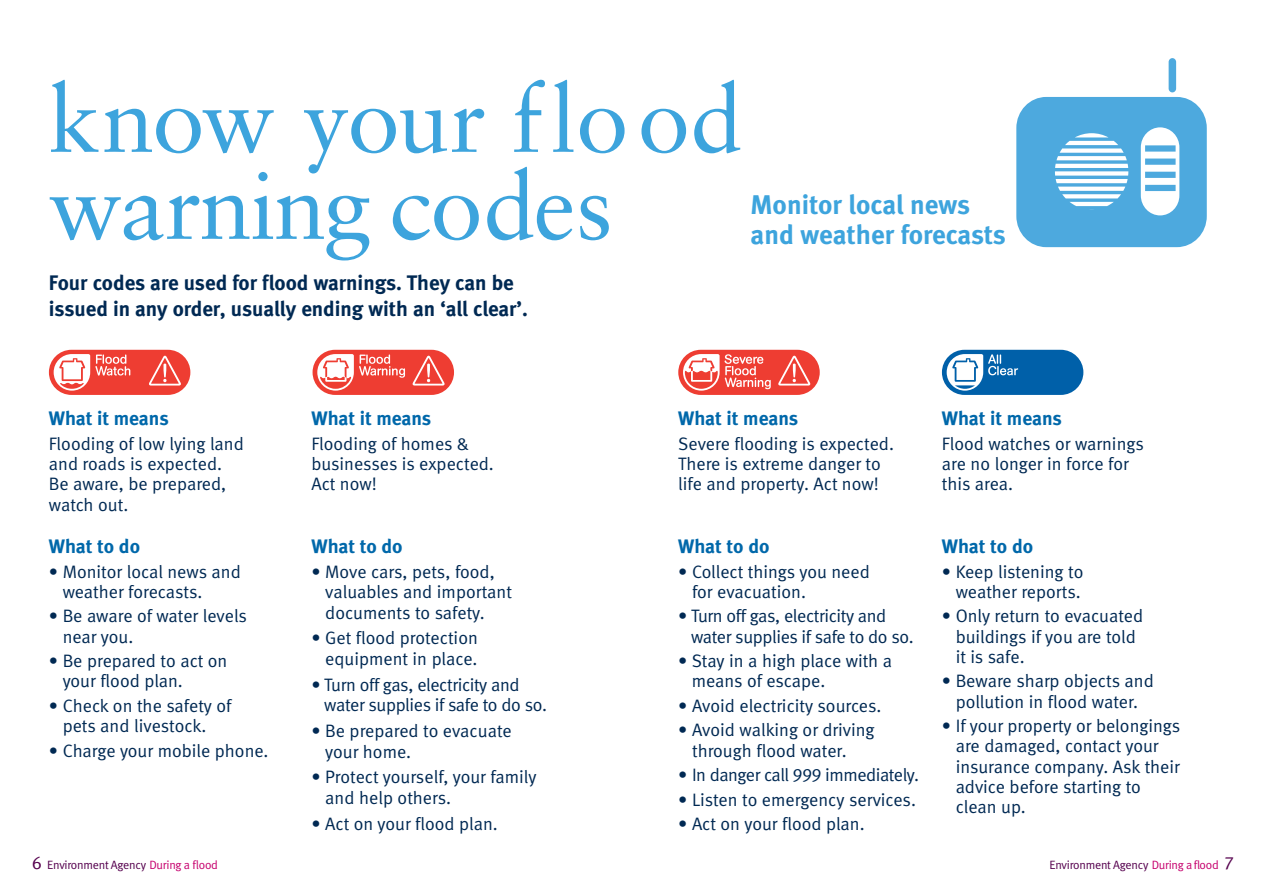
<style>
.page{position:relative;width:1263px;height:893px;background:#fff}
.page>*{position:absolute;margin:0;border:0;box-sizing:border-box;transform-origin:0 0}
.t1{font:94.5px/87px "Sabon LT Std";letter-spacing:-.025em;color:#3da4dd}
.t2{font:700 27px/30px "EA Meta";color:#3da4dd}
.t3{font:700 21px/26.2px "EA Meta";letter-spacing:-.005em;color:#002953}
.t4{font:700 19.5px "EA Meta";color:#0068aa}
.t5{font:18px/20.2px "EA Meta Normal";color:#002953}
.t6{font:18px/20.4px "EA Meta Normal";letter-spacing:-.02em;color:#002953}
.t7{font:18px "EA Meta Normal";letter-spacing:-.025em;color:#002953}
.t8{font:12px "EA Meta Normal";letter-spacing:-.02em;color:#55004e}
.s1{font-size:18px}
.s2{color:#c6006e}
</style>
<div class="page">
<svg style="left:49px;top:350px;width:141px;height:45px"></svg>
<svg style="left:313px;top:350px;width:141px;height:45px"></svg>
<svg style="left:678px;top:350px;width:142px;height:45px"></svg>
<svg style="left:942px;top:350px;width:141px;height:45px"></svg>
<div style="left:1016px;top:97px;width:191px;height:150px;background:#4da9de;border-radius:30px"></div>
<svg style="left:1055px;top:133px;width:73px;height:77px"></svg>
<div style="left:1168px;top:58px;width:8px;height:34px;background:#4da9de;border-radius:4px"></div>
<svg style="left:1141px;top:127px;width:38px;height:88px"></svg>
<h1 class="t1" style="left:48px;top:76px;width:696px">know your flood warning codes</h1>
<p class="t3" style="left:49px;top:269px;width:480px">Four codes are used for flood warnings. They can be issued in any order, usually ending with an ‘all clear’.</p>
<h2 class="t2" style="left:750px;top:189px;width:257px">Monitor local news and weather forecasts</h2>
<p class="t4" style="left:49px;top:407px;width:121px">What it means</p>
<p class="t5" style="left:49px;top:434px;width:196px">Flooding of low lying land and roads is expected.<br>Be aware, be prepared, watch out.</p>
<p class="t4" style="left:49px;top:534px;width:93px">What to do</p>
<p class="t5" style="left:63px;top:561px;width:180px;text-indent:-14px">• Monitor local news and weather forecasts.</p>
<p class="t5" style="left:63px;top:606px;width:186px;text-indent:-14px">• Be aware of water levels near you.</p>
<p class="t5" style="left:63px;top:651px;width:166px;text-indent:-14px">• Be prepared to act on your flood plan.</p>
<p class="t5" style="left:63px;top:695px;width:170px;text-indent:-14px">• Check on the safety of pets and livestock.</p>
<p class="t5" style="left:49px;top:740px;width:221px">• Charge your mobile phone.</p>
<p class="t4" style="left:311px;top:407px;width:121px">What it means</p>
<p class="t5" style="left:311px;top:434px;width:184px">Flooding of homes &amp; businesses is expected.<br>Act now!</p>
<p class="t4" style="left:311px;top:534px;width:93px">What to do</p>
<p class="t5" style="left:325px;top:561px;width:188px;text-indent:-14px">• Move cars, pets, food, valuables and important documents to safety.</p>
<p class="t5" style="left:311px;top:628px;width:168px;text-align:right">• Get flood protection equipment in place.</p>
<p class="t6" style="left:324px;top:674px;width:224px;text-indent:-13px">• Turn off gas, electricity and water supplies if safe to do so.</p>
<p class="t5" style="left:325px;top:720px;width:188px;text-indent:-14px">• Be prepared to evacuate your home.</p>
<p class="t5" style="left:325px;top:767px;width:213px;text-indent:-14px">• Protect yourself, your family and help others.</p>
<p class="t5" style="left:311px;top:813px;width:188px">• Act on your flood plan.</p>
<p class="t4" style="left:678px;top:407px;width:121px">What it means</p>
<p class="t5" style="left:678px;top:434px;width:217px">Severe flooding is expected.<br>There is extreme danger to life and property. Act now!</p>
<p class="t4" style="left:678px;top:534px;width:93px">What to do</p>
<p class="t5" style="left:692px;top:561px;width:179px;text-indent:-14px">• Collect things you need for evacuation.</p>
<p class="t6" style="left:691px;top:606px;width:224px;text-indent:-13px">• Turn off gas, electricity and water supplies if safe to do so.</p>
<p class="t5" style="left:692px;top:651px;width:202px;text-indent:-13px">• Stay in a high place with a means of escape.</p>
<p class="t5" style="left:678px;top:695px;width:205px">• Avoid electricity sources.</p>
<p class="t5" style="left:692px;top:720px;width:184px;text-indent:-14px">• Avoid walking or driving through flood water.</p>
<p class="t7" style="left:678px;top:764px;width:242px">• In danger call 999 immediately.</p>
<p class="t5" style="left:678px;top:789px;width:239px">• Listen to emergency services.</p>
<p class="t5" style="left:678px;top:814px;width:188px">• Act on your flood plan.</p>
<p class="t4" style="left:942px;top:407px;width:121px">What it means</p>
<p class="t5" style="left:942px;top:434px;width:203px">Flood watches or warnings are no longer in force for this area.</p>
<p class="t4" style="left:942px;top:534px;width:93px">What to do</p>
<p class="t5" style="left:942px;top:561px;width:143px;text-align:right">• Keep listening to weather reports.</p>
<p class="t5" style="left:956px;top:606px;width:189px;text-indent:-14px">• Only return to evacuated buildings if you are told it is safe.</p>
<p class="t5" style="left:942px;top:671px;width:213px;text-align:center">• Beware sharp objects and pollution in flood water.</p>
<p class="t5" style="left:956px;top:716px;width:226px;text-indent:-14px">• If your property or belongings are damaged, contact your insurance company. Ask their advice before starting to clean up.</p>
<p class="t8" style="left:32px;top:857px;width:188px"><span class="s1">6</span> Environment Agency <span class="s2">During a flood</span></p>
<p class="t8" style="left:1049px;top:857px;width:186px">Environment Agency <span class="s2">During a flood</span> <span class="s1">7</span></p>
</div>
